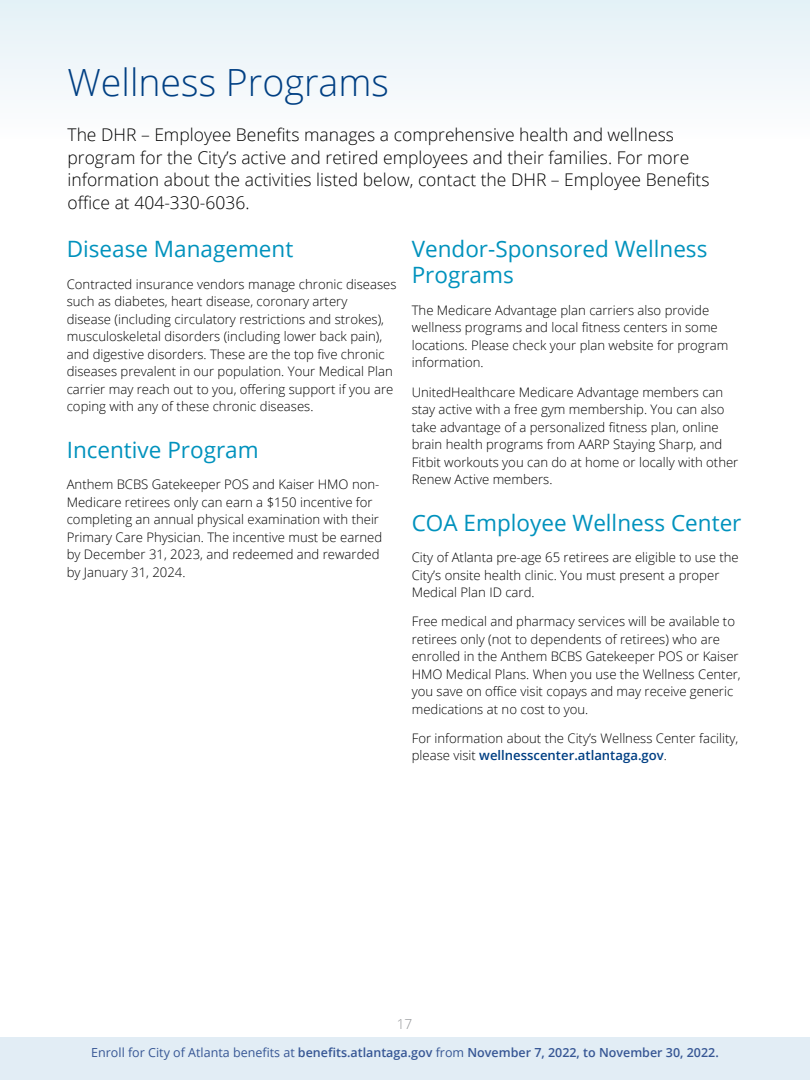
<style>
.page{position:relative;width:810px;height:1080px;background:#fff}
.page>*{position:absolute;margin:0;border:0;box-sizing:border-box;transform-origin:0 0}
.t1{font:300 37.5px "Open Sans";color:#003f83}
.t2{font:22.5px/26.2px "Open Sans";color:#0092bd}
.t3{font:300 17.5px/22.5px "Open Sans";color:#000}
.t4{font:300 13.75px "Open Sans";color:#939598}
.t5{font:300 13.12px/17.5px "Open Sans";color:#000}
.t6{font:600 12.5px "Open Sans";color:#375795}
.s1{font-weight:600;color:#003f83}
.s2{font-weight:400}
</style>
<div class="page">
<div style="left:0;top:0;width:810px;height:139px;background:#f1f7fa"></div>
<div style="left:0;top:1038px;width:810px;height:42px;background:#e2edf5"></div>
<h1 class="t1" style="left:68px;top:57px;width:323px">Wellness Programs</h1>
<p class="t3" style="left:68px;top:123px;width:644px">The DHR – Employee Benefits manages a comprehensive health and wellness program for the City’s active and retired employees and their families. For more information about the activities listed below, contact the DHR – Employee Benefits office at 404-330-6036.</p>
<h2 class="t2" style="left:67px;top:235px;width:228px">Disease Management</h2>
<p class="t5" style="left:67px;top:275px;width:331px">Contracted insurance vendors manage chronic diseases such as diabetes, heart disease, coronary artery<br>disease (including circulatory restrictions and strokes), musculoskeletal disorders (including lower back pain), and digestive disorders. These are the top five chronic diseases prevalent in our population. Your Medical Plan carrier may reach out to you, offering support if you are coping with any of these chronic diseases.</p>
<h2 class="t2" style="left:67px;top:436px;width:193px">Incentive Program</h2>
<p class="t5" style="left:67px;top:475px;width:317px">Anthem BCBS Gatekeeper POS and Kaiser HMO non-Medicare retirees only can earn a $150 incentive for completing an annual physical examination with their Primary Care Physician. The incentive must be earned by December 31, 2023, and redeemed and rewarded by January 31, 2024.</p>
<h2 class="t2" style="left:412px;top:235px;width:297px">Vendor-Sponsored Wellness<br>Programs</h2>
<p class="t5" style="left:412px;top:301px;width:318px">The Medicare Advantage plan carriers also provide wellness programs and local fitness centers in some locations. Please check your plan website for program information.</p>
<p class="t5" style="left:412px;top:383px;width:328px">UnitedHealthcare Medicare Advantage members can stay active with a free gym membership. You can also take advantage of a personalized fitness plan, online brain health programs from AARP Staying Sharp, and Fitbit workouts you can do at home or locally with other Renew Active members.</p>
<h2 class="t2" style="left:412px;top:509px;width:331px">COA Employee Wellness Center</h2>
<p class="t5" style="left:412px;top:548px;width:328px">City of Atlanta pre-age 65 retirees are eligible to use the<br>City’s onsite health clinic. You must present a proper<br>Medical Plan ID card.</p>
<p class="t5" style="left:412px;top:612px;width:331px">Free medical and pharmacy services will be available to retirees only (not to dependents of retirees) who are enrolled in the Anthem BCBS Gatekeeper POS or Kaiser HMO Medical Plans. When you use the Wellness Center, you save on office visit copays and may receive generic medications at no cost to you.</p>
<p class="t5" style="left:412px;top:729px;width:328px">For information about the City’s Wellness Center facility, please visit <span class="s1">wellnesscenter.atlantaga.gov</span>.</p>
<p class="t4" style="left:397px;top:1014px;width:17px">17</p>
<p class="t6" style="left:91px;top:1044px;width:629px"><span class="s2">Enroll for City of Atlanta benefits at</span> benefits.atlantaga.gov <span class="s2">from</span> November 7, 2022, to November 30, 2022.</p>
</div>
